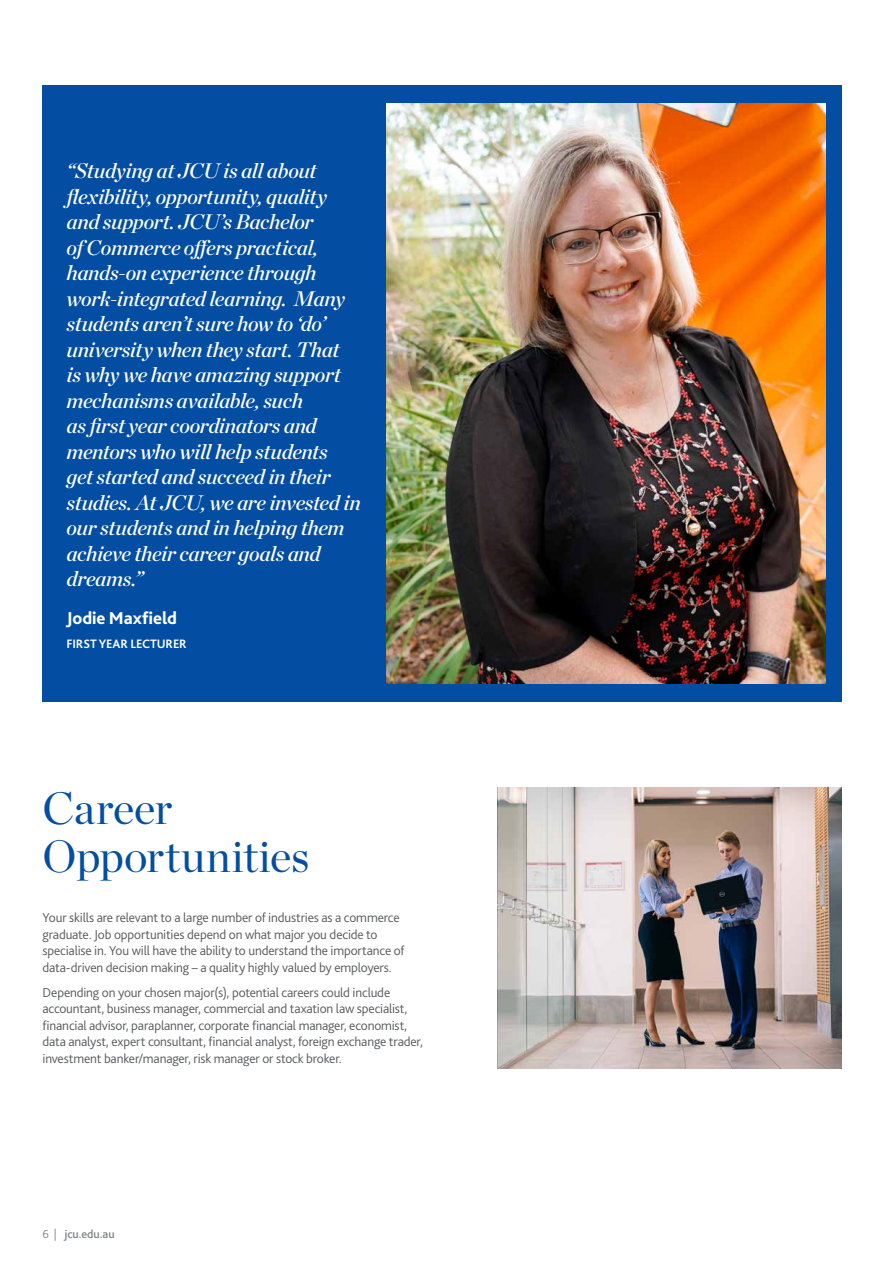
<style>
.page{position:relative;width:893px;height:1263px;background:#fff}
.page>*{position:absolute;margin:0;border:0;box-sizing:border-box;transform-origin:0 0}
.t1{font:45px/48px "Chronicle Display";letter-spacing:-.005em;color:#034ea2}
.t2{font:italic 21px/25.5px "Chronicle Display Semi";letter-spacing:-.02em;color:#fff}
.t3{font:800 18px "Bliss 2";letter-spacing:-.005em;color:#fff}
.t4{font:300 13.5px/16.5px "Bliss 2";letter-spacing:-.01em;color:#58595b}
.t5{font:700 12.75px "Bliss 2";letter-spacing:-.01em;color:#fff}
.t6{font:500 12px "Bliss 2";letter-spacing:-.005em;color:#808285}
.s1{font-weight:300}
</style>
<div class="page">
<img style="left:497px;top:788px;width:345px;height:280px">
<div style="left:43px;top:85px;width:799px;height:617px;background:#034ea2"></div>
<img style="left:387px;top:104px;width:439px;height:579px">
<p class="t2" style="left:67px;top:157px;width:296px">“Studying at JCU is all about flexibility, opportunity, quality and support. JCU’s Bachelor<br>of Commerce offers practical, hands-on experience through work-integrated learning. Many students aren’t sure how to ‘do’ university when they start. That<br>is why we have amazing support mechanisms available, such<br>as first year coordinators and mentors who will help students<br>get started and succeed in their studies. At JCU, we are invested in our students and in helping them achieve their career goals and dreams.”</p>
<h3 class="t3" style="left:67px;top:607px;width:112px">Jodie Maxfield</h3>
<p class="t5" style="left:67px;top:636px;width:122px">FIRST YEAR LECTURER</p>
<h1 class="t1" style="left:43px;top:781px;width:268px">Career<br>Opportunities</h1>
<p class="t4" style="left:43px;top:909px;width:363px">Your skills are relevant to a large number of industries as a commerce graduate. Job opportunities depend on what major you decide to specialise in. You will have the ability to understand the importance of data-driven decision making – a quality highly valued by employers.</p>
<p class="t4" style="left:43px;top:984px;width:382px">Depending on your chosen major(s), potential careers could include accountant, business manager, commercial and taxation law specialist, financial advisor, paraplanner, corporate financial manager, economist, data analyst, expert consultant, financial analyst, foreign exchange trader, investment banker/manager, risk manager or stock broker.</p>
<p class="t6" style="left:43px;top:1227px;width:74px"><span class="s1">6 |</span> jcu.edu.au</p>
</div>
